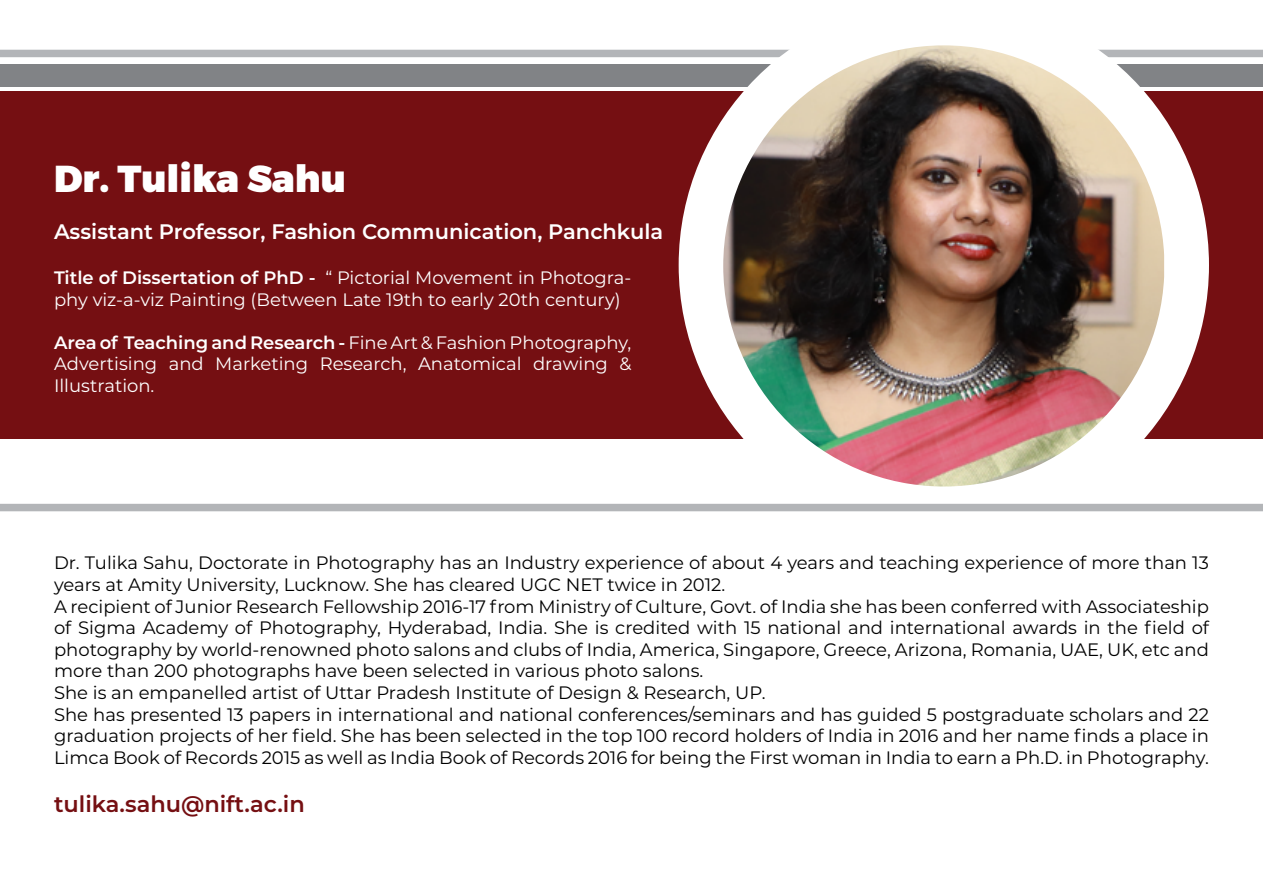
<style>
.page{position:relative;width:1263px;height:893px;background:#fff}
.page>*{position:absolute;margin:0;border:0;box-sizing:border-box;transform-origin:0 0}
.t1{font:900 37.5px "Montserrat";color:#fff}
.t2{font:600 22.5px "Montserrat";color:#750f12}
.t3{font:600 21px "Montserrat";color:#fff}
.t4{font:18px/21.6px "Montserrat";color:#000}
.t5{font:18px/21.6px "Montserrat";color:#fff}
.s1{font-weight:600}
</style>
<div class="page">
<div style="left:0;top:50px;width:1263px;height:7px;background:#b3b5b8"></div>
<div style="left:0;top:91px;width:1263px;height:348px;background:#750f12"></div>
<div style="left:0;top:64px;width:1263px;height:22px;background:#818386"></div>
<div style="left:679px;top:0;width:530px;height:530px;background:#fff;border-radius:50%"></div>
<img style="left:723px;top:45px;width:441px;height:441px;border-radius:218px">
<div style="left:0;top:504px;width:1263px;height:7px;background:#b3b5b8"></div>
<h1 class="t1" style="left:54px;top:156px;width:293px">Dr. Tulika Sahu</h1>
<p class="t3" style="left:54px;top:216px;width:611px">Assistant Professor, Fashion Communication, Panchkula</p>
<p class="t5" style="left:54px;top:266px;width:579px"><span class="s1">Title of Dissertation of PhD -</span> “ Pictorial Movement in Photogra&shy;phy viz-a-viz Painting (Between Late 19th to early 20th century)</p>
<p class="t5" style="left:54px;top:331px;width:579px;text-align:justify"><span class="s1">Area of Teaching and Research -</span> Fine Art &amp; Fashion Photography, Advertising and Marketing Research, Anatomical drawing &amp; Illustration.</p>
<p class="t4" style="left:54px;top:551px;width:1156px">Dr. Tulika Sahu, Doctorate in Photography has an Industry experience of about 4 years and teaching experience of more than 13 years at Amity University, Lucknow. She has cleared UGC NET twice in 2012.<br>A recipient of Junior Research Fellowship 2016-17 from Ministry of Culture, Govt. of India she has been conferred with Associateship of Sigma Academy of Photography, Hyderabad, India. She is credited with 15 national and international awards in the field of photography by world-renowned photo salons and clubs of India, America, Singapore, Greece, Arizona, Romania, UAE, UK, etc and more than 200 photographs have been selected in various photo salons.<br>She is an empanelled artist of Uttar Pradesh Institute of Design &amp; Research, UP.<br>She has presented 13 papers in international and national conferences/seminars and has guided 5 postgraduate scholars and 22 graduation projects of her field. She has been selected in the top 100 record holders of India in 2016 and her name finds a place in Limca Book of Records 2015 as well as India Book of Records 2016 for being the First woman in India to earn a Ph.D. in Photography.</p>
<p class="t2" style="left:54px;top:788px;width:252px">tulika.sahu@nift.ac.in</p>
</div>
